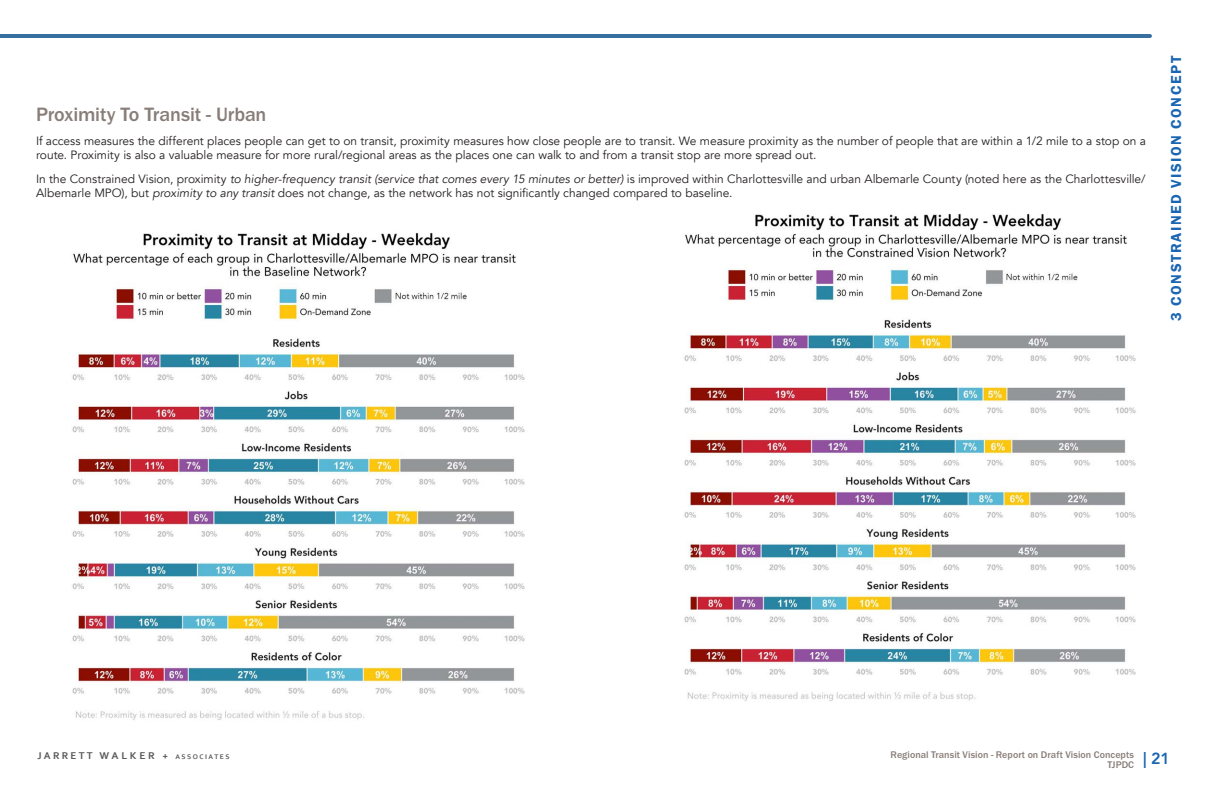
<style>
.page{position:relative;width:1224px;height:792px;background:#fff}
.page>*{position:absolute;margin:0;border:0;box-sizing:border-box;transform-origin:0 0}
.Heading_lvl_2{font:500 20px "Franklin Gothic URW";letter-spacing:-.005em;color:#887d78}
.t1{font:800 16px "Avenir";color:#1a66b2}
.t2{font:15px "Franklin Gothic URW Dem";letter-spacing:.1em;color:#1a66b2}
.Body_text{font:12px/14.4px "Avenir";letter-spacing:-.005em;color:#231f20}
.t3{font:700 10.4px "Corbel";letter-spacing:.215em;color:#595959}
.t4{font:500 10px/10px "Franklin Gothic URW";letter-spacing:.005em;color:#887d78;text-align:right}
.s1{font-style:italic}
.s2{font-size:7px}
</style>
<div class="page">
<hr style="left:0;top:34px;width:1150px;height:4px;background:#376fa1">
<img style="left:72px;top:232px;width:453px;height:488px">
<img style="left:684px;top:213px;width:452px;height:488px">
<p class="Heading_lvl_2" style="left:36px;top:102px;width:232px">Proximity To Transit - Urban</p>
<p class="Body_text" style="left:36px;top:134px;width:1112px">If access measures the different places people can get to on transit, proximity measures how close people are to transit. We measure proximity as the number of people that are within a 1/2 mile to a stop on a route. Proximity is also a valuable measure for more rural/regional areas as the places one can walk to and from a transit stop are more spread out.</p>
<p class="Body_text" style="left:36px;top:171px;width:1111px">In the Constrained Vision, proximity <span class="s1">to higher-frequency transit (service that comes every 15 minutes or better)</span> is improved within Charlottesville and urban Albemarle County (noted here as the Charlottesville/<br>Albemarle MPO), but <span class="s1">proximity to any transit</span> does not change, as the network has not significantly changed compared to baseline.</p>
<p class="t2" style="left:1167px;top:321px;width:235px;rotate:-90deg">3 Constrained Vision Concept</p>
<p class="t4" style="left:891px;top:750px;width:245px">Regional Transit Vision - Report on Draft Vision Concepts<br>TJPDC</p>
<p class="t3" style="left:38px;top:749px;width:194px">JARRETT WALKER + <span class="s2">ASSOCIATES</span></p>
<h2 class="t1" style="left:1143px;top:746px;width:28px">| 21</h2>
</div>
